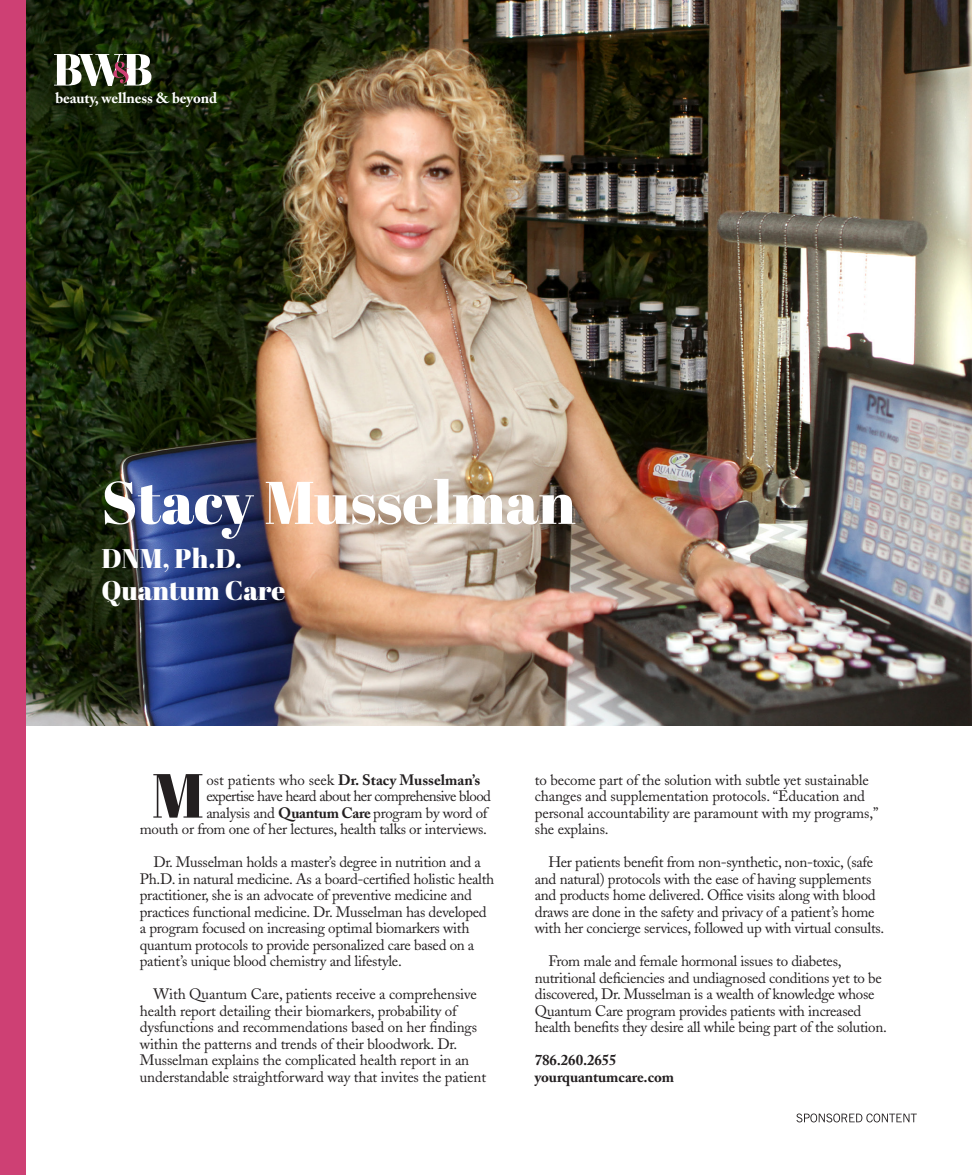
<style>
.page{position:relative;width:972px;height:1175px;background:#fff}
.page>*{position:absolute;margin:0;border:0;box-sizing:border-box;transform-origin:0 0}
.t1{font:62.1px "Abril Fatface";color:#231f20}
.t2{font:60px "Abril Fatface";color:#fff}
.t3{font:27px "Abril Fatface";color:#fff}
.t4{font:15px/16.5px "Adobe Caslon";letter-spacing:-.02em;color:#231f20}
.t5{font:700 15px "Adobe Caslon";letter-spacing:-.01em;color:#231f20}
.t6{font:15px "Adobe Caslon";letter-spacing:-.04em;color:#231f20}
.t7{font:700 15px "Adobe Caslon";letter-spacing:-.01em;color:#fff}
.s1{font-weight:400}
.s2{font-weight:700}
</style>
<div class="page">
<img style="left:26px;top:0;width:946px;height:725px">
<div style="left:0;top:0;width:26px;height:1174px;background:#ce4074"></div>
<svg style="left:796px;top:1113px;width:121px;height:9px"></svg>
<svg style="left:54px;top:54px;width:97px;height:32px"></svg>
<p class="t7" style="left:56px;top:88px;width:163px">beauty, wellness &amp; beyond</p>
<p class="t2" style="left:102px;top:460px;width:476px">Stacy Musselman</p>
<p class="t3" style="left:102px;top:539px;width:142px">DNM, Ph.D.</p>
<p class="t3" style="left:102px;top:571px;width:185px">Quantum Care</p>
<p class="t1" style="left:152px;top:752px;width:54px">M</p>
<p class="t5" style="left:206px;top:770px;width:275px"><span class="s1">ost patients who seek</span> Dr. Stacy Musselman’s</p>
<p class="t6" style="left:206px;top:787px;width:286px">expertise have heard about her comprehensive blood</p>
<p class="t4" style="left:206px;top:804px;width:283px">analysis and <span class="s2">Quantum Care</span> program by word of</p>
<p class="t4" style="left:140px;top:821px;width:349px">mouth or from one of her lectures, health talks or interviews.</p>
<p class="t4" style="left:140px;top:854px;width:356px;text-indent:14px">Dr. Musselman holds a master’s degree in nutrition and a Ph.D. in natural medicine. As a board-certified holistic health practitioner, she is an advocate of preventive medicine and practices functional medicine. Dr. Musselman has developed a program focused on increasing optimal biomarkers with quantum protocols to provide personalized care based on a patient’s unique blood chemistry and lifestyle.</p>
<p class="t4" style="left:140px;top:986px;width:348px;text-indent:14px">With Quantum Care, patients receive a comprehensive health report detailing their biomarkers, probability of dysfunctions and recommendations based on her findings within the patterns and trends of their bloodwork. Dr.<br>Musselman explains the complicated health report in an understandable straightforward way that invites the patient</p>
<p class="t4" style="left:535px;top:771px;width:345px">to become part of the solution with subtle yet sustainable changes and supplementation protocols. “Education and personal accountability are paramount with my programs,” she explains.</p>
<p class="t4" style="left:535px;top:854px;width:351px;text-indent:14px">Her patients benefit from non-synthetic, non-toxic, (safe and natural) protocols with the ease of having supplements and products home delivered. Office visits along with blood draws are done in the safety and privacy of a patient’s home with her concierge services, followed up with virtual consults.</p>
<p class="t4" style="left:535px;top:953px;width:354px;text-indent:14px">From male and female hormonal issues to diabetes, nutritional deficiencies and undiagnosed conditions yet to be discovered, Dr. Musselman is a wealth of knowledge whose Quantum Care program provides patients with increased health benefits they desire all while being part of the solution.</p>
<p class="t5" style="left:535px;top:1051px;width:83px">786.260.2655</p>
<p class="t5" style="left:535px;top:1067px;width:141px">yourquantumcare.com</p>
</div>
